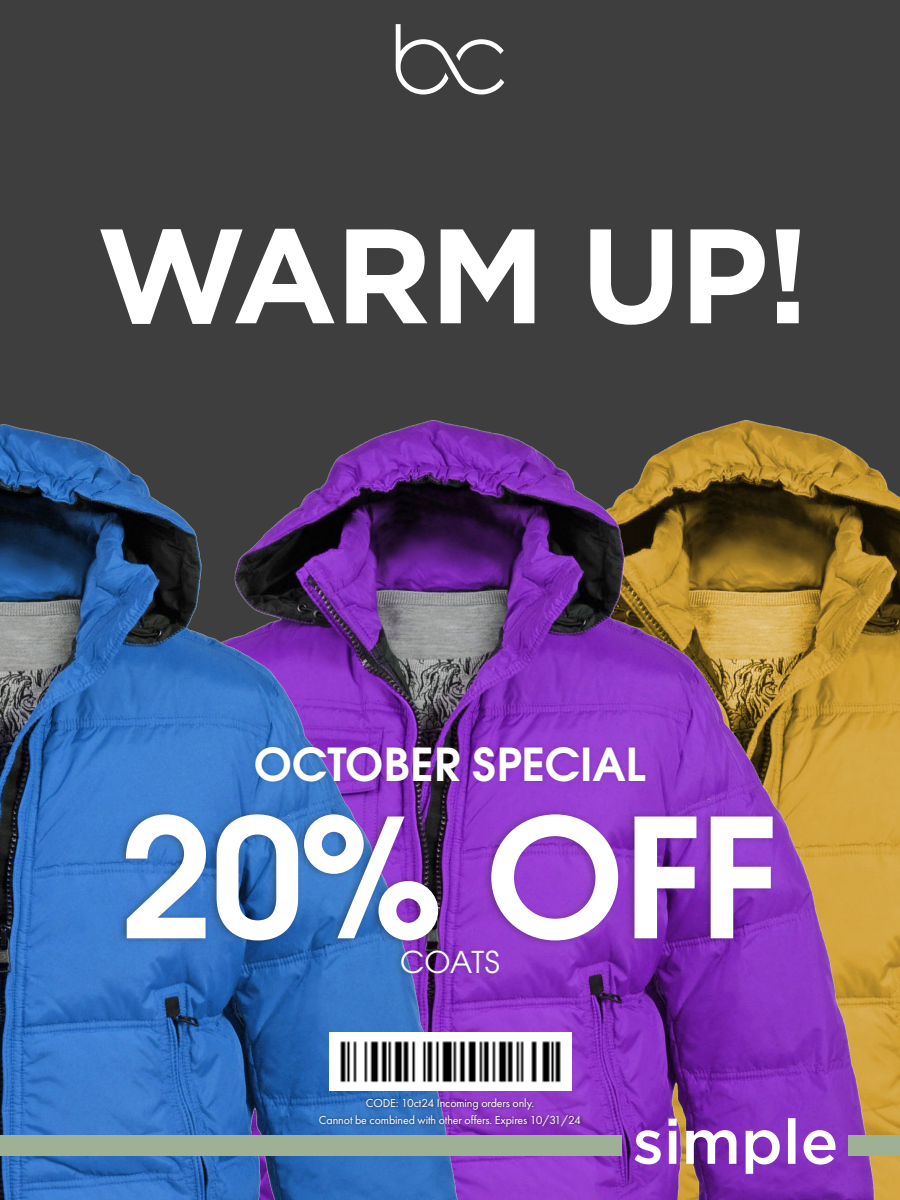
<style>
.page{position:relative;width:900px;height:1200px;background:#3d3e3d}
.page>*{position:absolute;margin:0;border:0;box-sizing:border-box;transform-origin:0 0}
.t1{font:700 164.85px "Te X Gyre Adventor";color:#fff}
.t2{font:700 45.3px "Te X Gyre Adventor";color:#fff}
.t3{font:30px "Te X Gyre Adventor";letter-spacing:-.005em;color:#fff}
.t4{font:12px/16.5px "Futura PT";letter-spacing:-.01em;color:#fff;text-align:center}
</style>
<div class="page">
<img style="left:528px;top:420px;width:372px;height:780px">
<img style="left:0;top:420px;width:528px;height:780px">
<div style="left:329px;top:1032px;width:243px;height:58px;background:#fff"></div>
<div style="left:116px;top:808px;width:660px;height:172px;background:#231f20;opacity:.35"></div>
<svg style="left:634px;top:1118px;width:202px;height:56px;background:#a76fc6"></svg>
<svg style="left:396px;top:24px;width:108px;height:70px"></svg>
<div style="left:0;top:1136px;width:622px;height:20px;background:#9eb194"></div>
<img style="left:340px;top:1041px;width:221px;height:42px">
<div style="left:318px;top:1096px;width:266px;height:34px;background:#231f20;opacity:.77"></div>
<div style="left:848px;top:1136px;width:52px;height:20px;background:#9eb194"></div>
<div style="left:251px;top:742px;width:399px;height:44px;background:#231f20;opacity:.22"></div>
<svg style="left:100px;top:229px;width:700px;height:96px"></svg>
<h2 class="t2" style="left:254px;top:739px;width:393px">OCTOBER SPECIAL</h2>
<h1 class="t1" style="left:120px;top:785px;width:660px">20% OFF</h1>
<h3 class="t3" style="left:400px;top:945px;width:101px">COATS</h3>
<p class="t4" style="left:319px;top:1096px;width:264px">CODE: 10ct24 Incoming orders only.<br>Cannot be combined with other offers. Expires 10/31/24</p>
</div>
